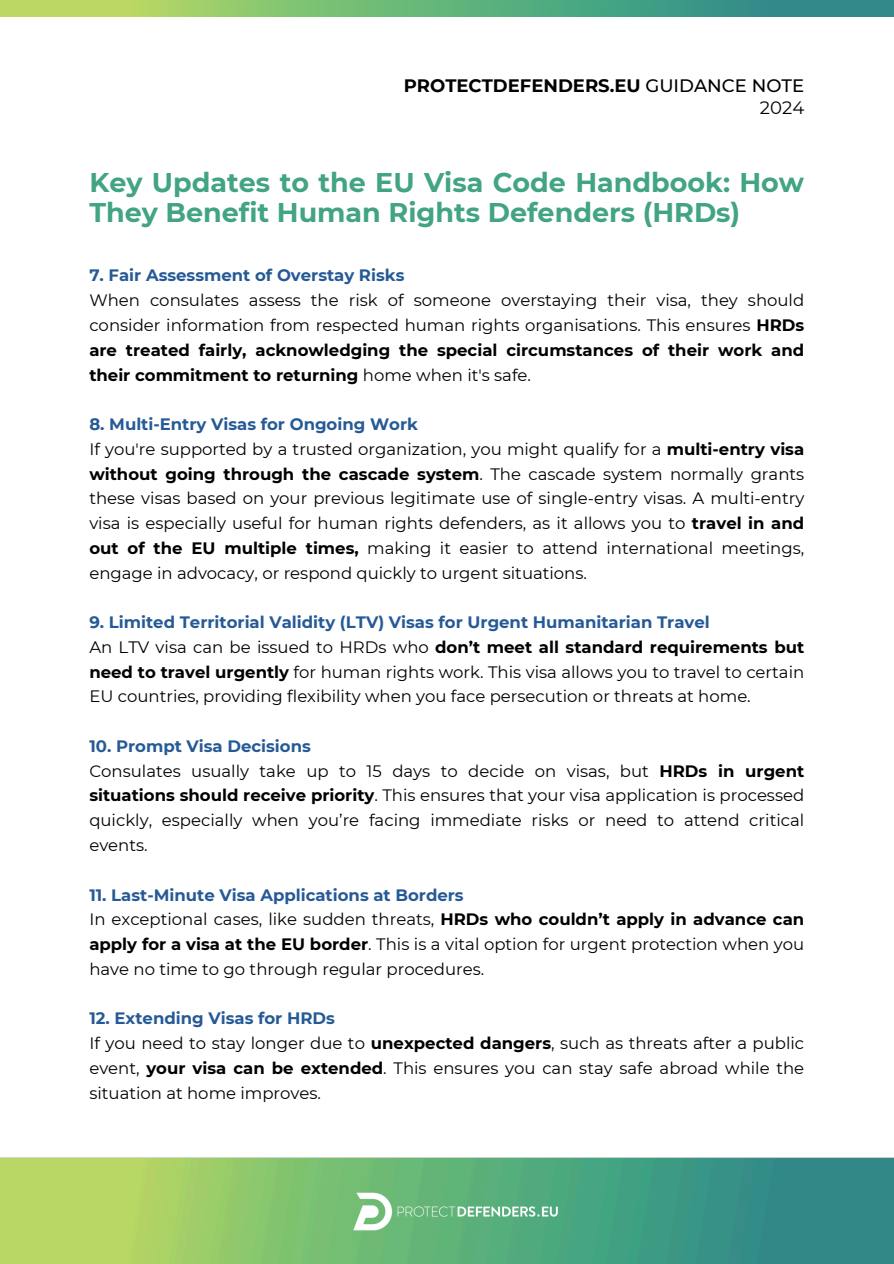
<style>
.page{position:relative;width:894px;height:1264px;background:#fff}
.page>*{position:absolute;margin:0;border:0;box-sizing:border-box;transform-origin:0 0}
.t1{font:700 27px/29.2px "Montserrat";color:#42a484}
.t2{font:700 18px/21.3px "Montserrat";color:#000;text-align:right}
.t3{font:16.5px/24.8px "Montserrat";color:#000;text-align:justify}
.t4{font:700 16.5px "Montserrat";color:#265a96}
.s1{font-weight:500}
.s2{font-weight:400}
.s3{font-weight:700}
</style>
<div class="page">
<svg style="left:0;top:0;width:893px;height:17px;background:#6cb278"></svg>
<img style="left:0;top:1157px;width:893px;height:106px">
<p class="t2" style="left:403px;top:75px;width:402px">PROTECTDEFENDERS.EU <span class="s1">GUIDANCE NOTE<br></span><span class="s2">2024</span></p>
<p class="t1" style="left:89px;top:168px;width:716px">Key Updates to the EU Visa Code Handbook: How<br>They Benefit Human Rights Defenders (HRDs)</p>
<h2 class="t4" style="left:89px;top:265px;width:316px">7. Fair Assessment of Overstay Risks</h2>
<h1 class="t3" style="left:89px;top:288px;width:716px">When consulates assess the risk of someone overstaying their visa, they should consider information from respected human rights organisations. This ensures <span class="s3">HRDs are treated fairly, acknowledging the special circumstances of their work and their commitment to returning</span> home when it's safe.</h1>
<p class="t4" style="left:89px;top:414px;width:330px">8. Multi-Entry Visas for Ongoing Work</p>
<p class="t3" style="left:89px;top:436px;width:716px">If you're supported by a trusted organization, you might qualify for a <span class="s3">multi-entry visa without going through the cascade system</span>. The cascade system normally grants these visas based on your previous legitimate use of single-entry visas. A multi-entry visa is especially useful for human rights defenders, as it allows you to <span class="s3">travel in and out of the EU multiple times,</span> making it easier to attend international meetings, engage in advocacy, or respond quickly to urgent situations.</p>
<p class="t4" style="left:89px;top:612px;width:621px">9. Limited Territorial Validity (LTV) Visas for Urgent Humanitarian Travel</p>
<p class="t3" style="left:89px;top:634px;width:716px">An LTV visa can be issued to HRDs who <span class="s3">don’t meet all standard requirements but need to travel urgently</span> for human rights work. This visa allows you to travel to certain EU countries, providing flexibility when you face persecution or threats at home.</p>
<p class="t4" style="left:89px;top:736px;width:223px">10. Prompt Visa Decisions</p>
<p class="t3" style="left:89px;top:758px;width:716px">Consulates usually take up to 15 days to decide on visas, but <span class="s3">HRDs in urgent situations should receive priority</span>. This ensures that your visa application is processed quickly, especially when you’re facing immediate risks or need to attend critical events.</p>
<p class="t4" style="left:89px;top:884px;width:376px">11. Last-Minute Visa Applications at Borders</p>
<p class="t3" style="left:89px;top:907px;width:716px">In exceptional cases, like sudden threats, <span class="s3">HRDs who couldn’t apply in advance can apply for a visa at the EU border</span>. This is a vital option for urgent protection when you have no time to go through regular procedures.</p>
<p class="t4" style="left:89px;top:1008px;width:247px">12. Extending Visas for HRDs</p>
<p class="t3" style="left:89px;top:1030px;width:716px">If you need to stay longer due to <span class="s3">unexpected dangers</span>, such as threats after a public event, <span class="s3">your visa can be extended</span>. This ensures you can stay safe abroad while the situation at home improves.</p>
</div>
